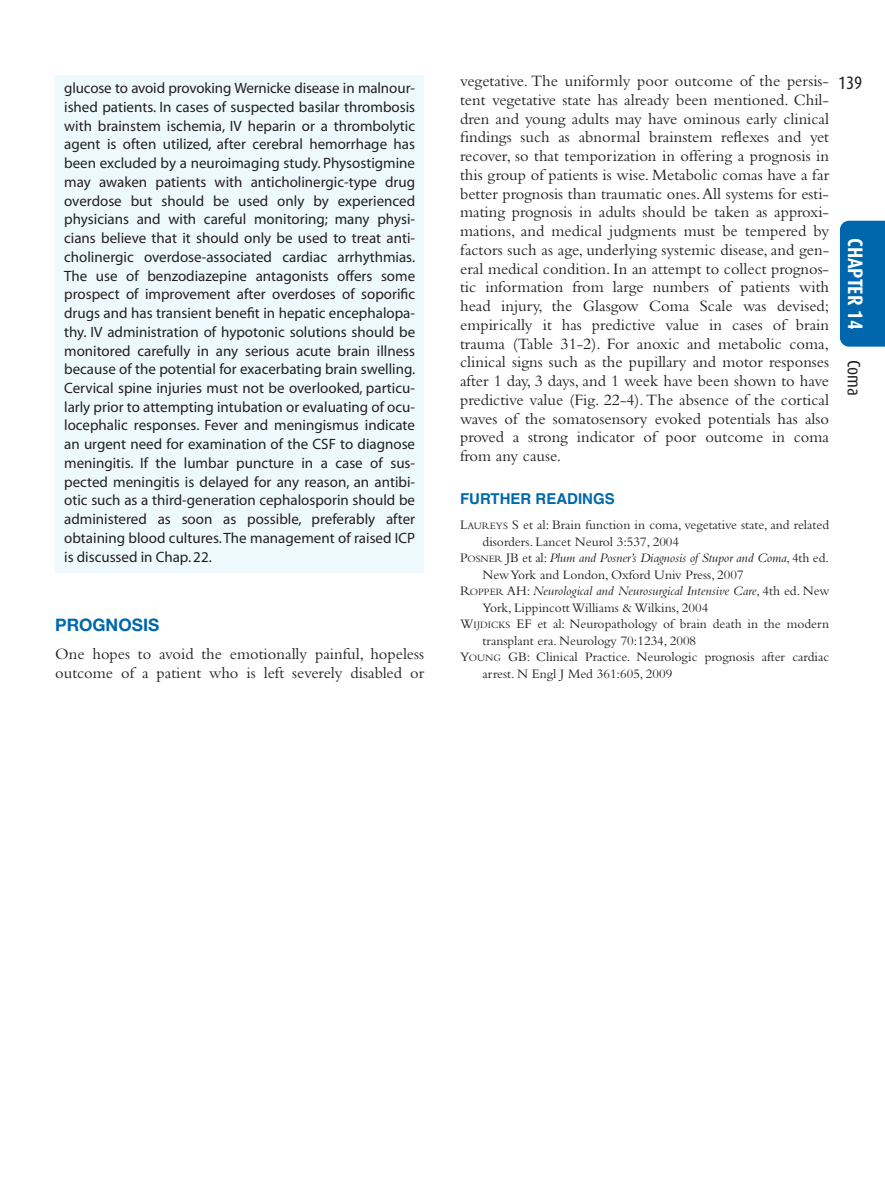
<style>
.page{position:relative;width:885px;height:1191px;background:#fff}
.page>*{position:absolute;margin:0;border:0;box-sizing:border-box;transform-origin:0 0}
.t1{font:700 21px "Dax Condensed";color:#fff}
.t2{font:18px "Dax Condensed";color:#231f20}
.t3{font:700 17.25px "Helvetica Neue";color:#0067ac}
.t4{font:16.5px/18.8px "Bembo";color:#231f20;text-align:justify}
.t5{font:15px/18.8px "Myriad";color:#231f20;text-align:justify}
.t6{font:700 15px "Helvetica";color:#0067ac}
.t7{font:13.5px "Bembo";color:#231f20}
.t8{font:italic 13.5px "Bembo";color:#231f20}
.s1{font-size:10.05px}
.s2{font-style:normal}
.s3{font-style:normal;font-size:10.05px}
</style>
<div class="page">
<svg style="left:55px;top:75px;width:829px;height:498px"></svg>
<p class="t5" style="left:64px;top:80px;width:352px">glucose to avoid provoking Wernicke disease in malnour&shy;ished patients. In cases of suspected basilar thrombosis with brainstem ischemia, IV heparin or a thrombolytic agent is often utilized, after cerebral hemorrhage has been excluded by a neuroimaging study. Physostigmine may awaken patients with anticholinergic-type drug overdose but should be used only by experienced physicians and with careful monitoring; many physi&shy;cians believe that it should only be used to treat anti&shy;cholinergic overdose-associated cardiac arrhythmias.<br>The use of benzodiazepine antagonists offers some prospect of improvement after overdoses of soporific drugs and has transient benefit in hepatic encephalopa&shy;thy. IV administration of hypotonic solutions should be monitored carefully in any serious acute brain illness because of the potential for exacerbating brain swelling.<br>Cervical spine injuries must not be overlooked, particu&shy;larly prior to attempting intubation or evaluating of ocu&shy;locephalic responses. Fever and meningismus indicate an urgent need for examination of the CSF to diagnose meningitis. If the lumbar puncture in a case of sus&shy;pected meningitis is delayed for any reason, an antibi&shy;otic such as a third-generation cephalosporin should be administered as soon as possible, preferably after obtaining blood cultures. The management of raised ICP is discussed in Chap. 22.</p>
<p class="t4" style="left:460px;top:73px;width:370px">vegetative. The uniformly poor outcome of the persis&shy;tent vegetative state has already been mentioned. Chil&shy;dren and young adults may have ominous early clinical findings such as abnormal brainstem reflexes and yet recover, so that temporization in offering a prognosis in this group of patients is wise. Metabolic comas have a far better prognosis than traumatic ones.All systems for esti&shy;mating prognosis in adults should be taken as approxi&shy;mations, and medical judgments must be tempered by factors such as age, underlying systemic disease, and gen&shy;eral medical condition. In an attempt to collect prognos&shy;tic information from large numbers of patients with head injury, the Glasgow Coma Scale was devised; empirically it has predictive value in cases of brain trauma (Table 31-2). For anoxic and metabolic coma, clinical signs such as the pupillary and motor responses after 1 day, 3 days, and 1 week have been shown to have predictive value (Fig. 22-4).The absence of the cortical waves of the somatosensory evoked potentials has also proved a strong indicator of poor outcome in coma from any cause.</p>
<p class="t6" style="left:460px;top:493px;width:156px">FURTHER READINGS</p>
<p class="t7" style="left:460px;top:520px;width:370px">L<span class="s1">AUREYS</span> S et al: Brain function in coma, vegetative state, and related</p>
<p class="t7" style="left:482px;top:536px;width:198px">disorders. Lancet Neurol 3:537, 2004</p>
<p class="t8" style="left:460px;top:553px;width:370px"><span class="s2">P</span><span class="s3">OSNER</span> <span class="s2">JB et al:</span> Plum and Posner’s Diagnosis of Stupor and Coma<span class="s2">, 4th ed.</span></p>
<p class="t7" style="left:482px;top:569px;width:262px">New York and London, Oxford Univ Press, 2007</p>
<p class="t8" style="left:460px;top:586px;width:370px"><span class="s2">R</span><span class="s3">OPPER</span> <span class="s2">AH:</span> Neurological and Neurosurgical Intensive Care<span class="s2">, 4th ed. New</span></p>
<p class="t7" style="left:482px;top:602px;width:227px">York, Lippincott Williams &amp; Wilkins, 2004</p>
<p class="t7" style="left:460px;top:619px;width:370px">W<span class="s1">IJDICKS</span> EF et al: Neuropathology of brain death in the modern</p>
<p class="t7" style="left:482px;top:635px;width:215px">transplant era. Neurology 70:1234, 2008</p>
<p class="t7" style="left:460px;top:652px;width:370px">Y<span class="s1">OUNG</span> GB: Clinical Practice. Neurologic prognosis after cardiac</p>
<p class="t7" style="left:482px;top:668px;width:191px">arrest. N Engl J Med 361:605, 2009</p>
<p class="t3" style="left:55px;top:618px;width:106px">PROGNOSIS</p>
<p class="t4" style="left:55px;top:646px;width:370px">One hopes to avoid the emotionally painful, hopeless outcome of a patient who is left severely disabled or</p>
<p class="t2" style="left:837px;top:75px;width:26px">139</p>
<h1 class="t1" style="left:862px;top:238px;width:93px;rotate:90deg">CHAPTER 14</h1>
<p class="t2" style="left:861px;top:360px;width:37px;rotate:90deg">Coma</p>
</div>
